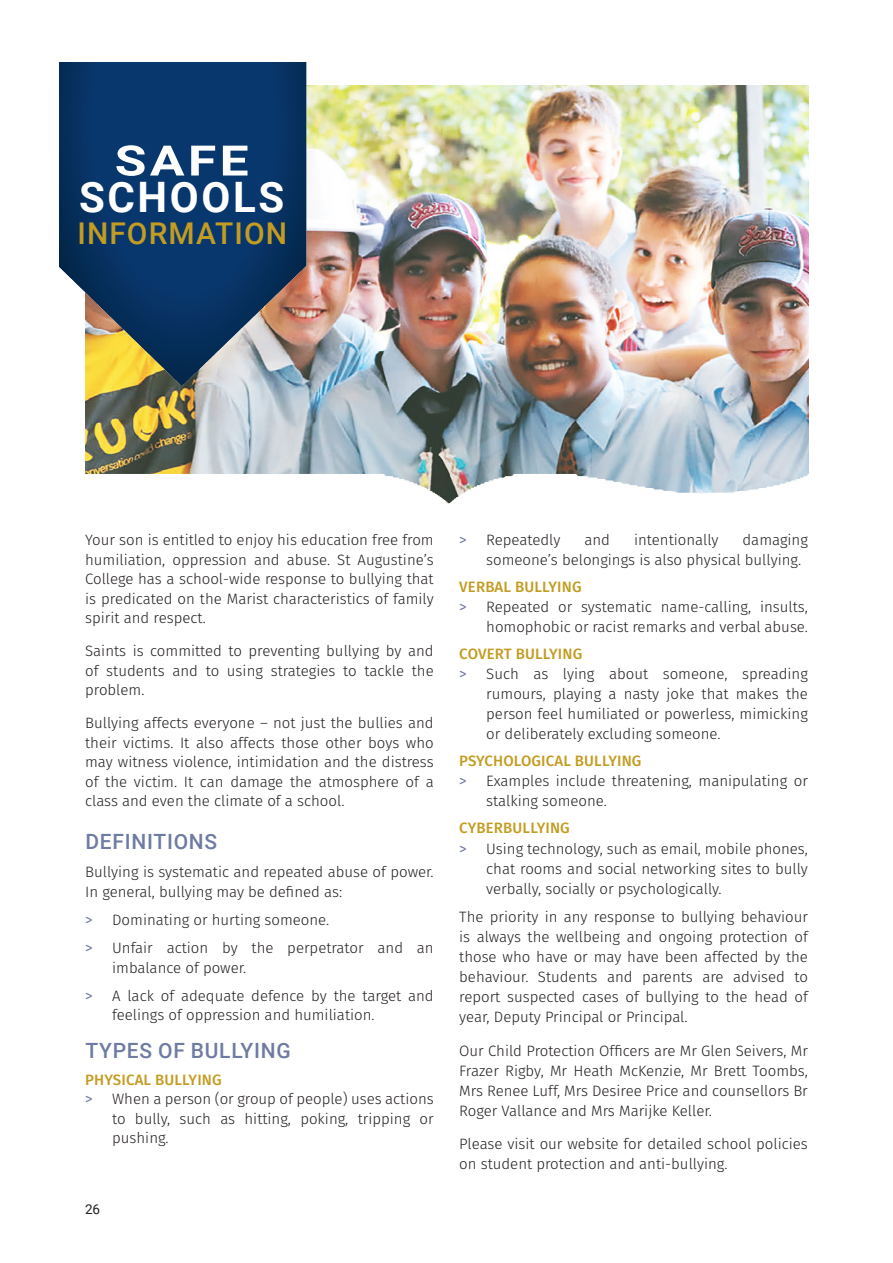
<style>
.page{position:relative;width:893px;height:1263px;background:#fff}
.page>*{position:absolute;margin:0;border:0;box-sizing:border-box;transform-origin:0 0}
.Heading_1_Dark_Blue{font:700 42px "Roboto";letter-spacing:.065em;color:#fff}
.Heading_1_Dark_Blue-2{font:700 42px "Roboto";letter-spacing:.065em;color:#fff;scale:1.23 1}
.t1{font:500 30px "Roboto";letter-spacing:.035em;color:#c39c21}
.Sub_Heading_2_All_Ca{font:500 21px "Roboto";letter-spacing:.035em;color:#6e7ba2}
.Body{font:300 15px/20.1px "Fira Sans";color:#231f20;text-align:justify}
.SubHeadingsGold_10PT{font:500 15px "Fira Sans";letter-spacing:.01em;color:#c39c21}
.t2{font:13.5px "Roboto";color:#231f20}
.s1{font-weight:400;color:#6e7ba2}
</style>
<div class="page">
<img style="left:85px;top:85px;width:723px;height:419px">
<img style="left:59px;top:63px;width:247px;height:322px">
<p class="Heading_1_Dark_Blue-2" style="left:115px;top:131px;width:110px">SAFE</p>
<p class="Heading_1_Dark_Blue" style="left:79px;top:167px;width:207px">SCHOOLS</p>
<p class="t1" style="left:78px;top:212px;width:211px">INFORMATION</p>
<p class="Body" style="left:85px;top:530px;width:350px;line-height:19.5px">Your son is entitled to enjoy his education free from humiliation, oppression and abuse. St Augustine’s College has a school-wide response to bullying that is predicated on the Marist characteristics of family spirit and respect.</p>
<p class="Body" style="left:85px;top:641px;width:350px;line-height:19.5px">Saints is committed to preventing bullying by and of students and to using strategies to tackle the problem.</p>
<p class="Body" style="left:85px;top:713px;width:350px;line-height:19.5px">Bullying affects everyone – not just the bullies and their victims. It also affects those other boys who may witness violence, intimidation and the distress of the victim. It can damage the atmosphere of a class and even the climate of a school.</p>
<p class="Sub_Heading_2_All_Ca" style="left:86px;top:827px;width:133px">DEFINITIONS</p>
<p class="Body" style="left:85px;top:862px;width:350px;line-height:19.5px">Bullying is systematic and repeated abuse of power.<br>In general, bullying may be defined as:</p>
<p class="Body" style="left:85px;top:910px;width:246px"><span class="s1">&gt;</span> Dominating or hurting someone.</p>
<p class="Body" style="left:112px;top:938px;width:323px;line-height:19.5px;text-indent:-27px"><span class="s1">&gt;</span> Unfair action by the perpetrator and an imbalance of power.</p>
<p class="Body" style="left:112px;top:985px;width:323px;line-height:19.5px;text-indent:-27px"><span class="s1">&gt;</span> A lack of adequate defence by the target and feelings of oppression and humiliation.</p>
<p class="Sub_Heading_2_All_Ca" style="left:86px;top:1036px;width:207px">TYPES OF BULLYING</p>
<p class="SubHeadingsGold_10PT" style="left:85px;top:1067px;width:138px">PHYSICAL BULLYING</p>
<p class="Body" style="left:112px;top:1089px;width:323px;line-height:19.5px;text-indent:-27px"><span class="s1">&gt;</span> When a person (or group of people) uses actions to bully, such as hitting, poking, tripping or pushing.</p>
<p class="t2" style="left:85px;top:1199px;width:17px">26</p>
<p class="Body" style="left:486px;top:530px;width:323px;text-indent:256px">damaging someone’s belongings is also physical bullying.</p>
<p class="SubHeadingsGold_10PT" style="left:459px;top:575px;width:124px">VERBAL BULLYING</p>
<p class="Body" style="left:459px;top:597px;width:350px;text-align:right"><span class="s1">&gt;</span> Repeated or systematic name-calling, insults, homophobic or racist remarks and verbal abuse.</p>
<p class="SubHeadingsGold_10PT" style="left:459px;top:642px;width:124px">COVERT BULLYING</p>
<p class="Body" style="left:486px;top:664px;width:323px;text-indent:-27px"><span class="s1">&gt;</span> Such as lying about someone, spreading rumours, playing a nasty joke that makes the person feel humiliated or powerless, mimicking or deliberately excluding someone.</p>
<p class="SubHeadingsGold_10PT" style="left:459px;top:749px;width:184px">PSYCHOLOGICAL BULLYING</p>
<p class="Body" style="left:486px;top:771px;width:323px;text-indent:-27px"><span class="s1">&gt;</span> Examples include threatening, manipulating or stalking someone.</p>
<p class="SubHeadingsGold_10PT" style="left:459px;top:816px;width:112px">CYBERBULLYING</p>
<p class="Body" style="left:486px;top:838px;width:323px;text-indent:-27px"><span class="s1">&gt;</span> Using technology, such as email, mobile phones, chat rooms and social networking sites to bully verbally, socially or psychologically.</p>
<p class="Body" style="left:459px;top:907px;width:350px">The priority in any response to bullying behaviour is always the wellbeing and ongoing protection of those who have or may have been affected by the behaviour. Students and parents are advised to report suspected cases of bullying to the head of year, Deputy Principal or Principal.</p>
<p class="Body" style="left:459px;top:1040px;width:350px">Our Child Protection Officers are Mr Glen Seivers, Mr Frazer Rigby, Mr Heath McKenzie, Mr Brett Toombs, Mrs Renee Luff, Mrs Desiree Price and counsellors Br Roger Vallance and Mrs Marijke Keller.</p>
<p class="Body" style="left:459px;top:1134px;width:350px">Please visit our website for detailed school policies on student protection and anti-bullying.</p>
<p class="Body" style="left:459px;top:530px;width:103px"><span class="s1">&gt;</span> Repeatedly</p>
<p class="Body" style="left:584px;top:530px;width:27px">and</p>
<p class="Body" style="left:634px;top:530px;width:86px">intentionally</p>
</div>
